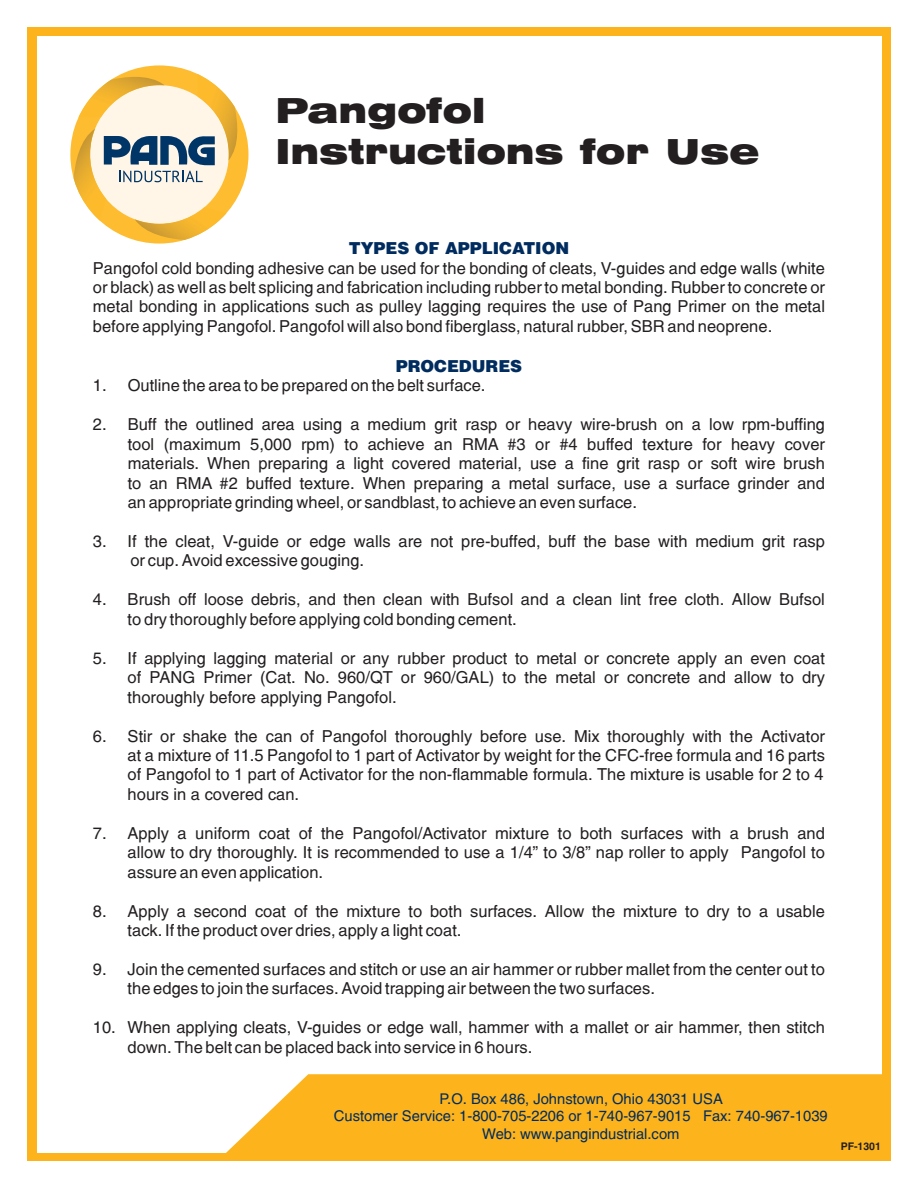
<style>
.page{position:relative;width:918px;height:1188px;background:#fff}
.page>*{position:absolute;margin:0;border:0;box-sizing:border-box;transform-origin:0 0}
.t1{font:900 expanded 34.5px/41.4px "Swiss 721 BT";color:#231f20}
.t2{font:16.5px/19.5px "Switzerland";color:#231f20}
.t3{font:900 16.5px "Switzerland";color:#002c5f}
.t4{font:14.7px/17.4px "Switzerland";color:#002c5f;text-align:center}
.t5{font:700 10.5px "Switzerland";color:#231f20}
.s1{font-weight:900;color:#002c5f}
</style>
<div class="page">
<div style="left:27px;top:27px;width:864px;height:1134px;background:#fdb31b"></div>
<div style="left:37px;top:36px;width:844px;height:1116px;background:#fff"></div>
<svg style="left:218px;top:1074px;width:664px;height:79px;background:#fdb82b"></svg>
<svg style="left:70px;top:65px;width:178px;height:179px"></svg>
<p class="t1" style="left:275px;top:93px;width:485px">Pangofol<br>Instructions for Use</p>
<p class="t2" style="left:93px;top:240px;width:734px;text-indent:256px"><span class="s1">TYPES OF APPLICATION<br></span>Pangofol cold bonding adhesive can be used for the bonding of cleats, V-guides and edge walls (white or black) as well as belt splicing and fabrication including rubber to metal bonding. Rubber to concrete or metal bonding in applications such as pulley lagging requires the use of Pang Primer on the metal before applying Pangofol. Pangofol will also bond fiberglass, natural rubber, SBR and neoprene.</p>
<p class="t3" style="left:396px;top:359px;width:128px">PROCEDURES</p>
<p class="t2" style="left:93px;top:377px;width:394px">1. Outline the area to be prepared on the belt surface.</p>
<p class="t2" style="left:128px;top:416px;width:699px;text-align:justify;text-indent:-35px">2. Buff the outlined area using a medium grit rasp or heavy wire-brush on a low rpm-buffing tool (maximum 5,000 rpm) to achieve an RMA #3 or #4 buffed texture for heavy cover materials. When preparing a light covered material, use a fine grit rasp or soft wire brush to an RMA #2 buffed texture. When preparing a metal surface, use a surface grinder and an appropriate grinding wheel, or sandblast, to achieve an even surface.</p>
<p class="t2" style="left:130px;top:533px;width:696px;text-indent:-37px">3. If the cleat, V-guide or edge walls are not pre-buffed, buff the base with medium grit rasp or cup. Avoid excessive gouging.</p>
<p class="t2" style="left:128px;top:591px;width:699px;text-indent:-35px">4. Brush off loose debris, and then clean with Bufsol and a clean lint free cloth. Allow Bufsol to dry thoroughly before applying cold bonding cement.</p>
<p class="t2" style="left:128px;top:650px;width:699px;text-align:justify;text-indent:-35px">5. If applying lagging material or any rubber product to metal or concrete apply an even coat of PANG Primer (Cat. No. 960/QT or 960/GAL) to the metal or concrete and allow to dry thoroughly before applying Pangofol.</p>
<p class="t2" style="left:128px;top:727px;width:699px;text-align:justify;text-indent:-35px">6. Stir or shake the can of Pangofol thoroughly before use. Mix thoroughly with the Activator at a mixture of 11.5 Pangofol to 1 part of Activator by weight for the CFC-free formula and 16 parts of Pangofol to 1 part of Activator for the non-flammable formula. The mixture is usable for 2 to 4 hours in a covered can.</p>
<p class="t2" style="left:128px;top:825px;width:699px;text-align:justify;text-indent:-35px">7. Apply a uniform coat of the Pangofol/Activator mixture to both surfaces with a brush and allow to dry thoroughly. It is recommended to use a 1/4” to 3/8” nap roller to apply Pangofol to assure an even application.</p>
<p class="t2" style="left:128px;top:902px;width:699px;text-indent:-35px">8. Apply a second coat of the mixture to both surfaces. Allow the mixture to dry to a usable tack. If the product over dries, apply a light coat.</p>
<p class="t2" style="left:128px;top:961px;width:699px;text-indent:-35px">9. Join the cemented surfaces and stitch or use an air hammer or rubber mallet from the center out to the edges to join the surfaces. Avoid trapping air between the two surfaces.</p>
<p class="t2" style="left:128px;top:1019px;width:699px;text-indent:-35px">10. When applying cleats, V-guides or edge wall, hammer with a mallet or air hammer, then stitch down. The belt can be placed back into service in 6 hours.</p>
<p class="t4" style="left:334px;top:1091px;width:495px">P.O. Box 486, Johnstown, Ohio 43031 USA<br>Customer Service: 1-800-705-2206 or 1-740-967-9015 Fax: 740-967-1039<br>Web: www.pangindustrial.com</p>
<p class="t5" style="left:841px;top:1142px;width:42px">PF-1301</p>
</div>
